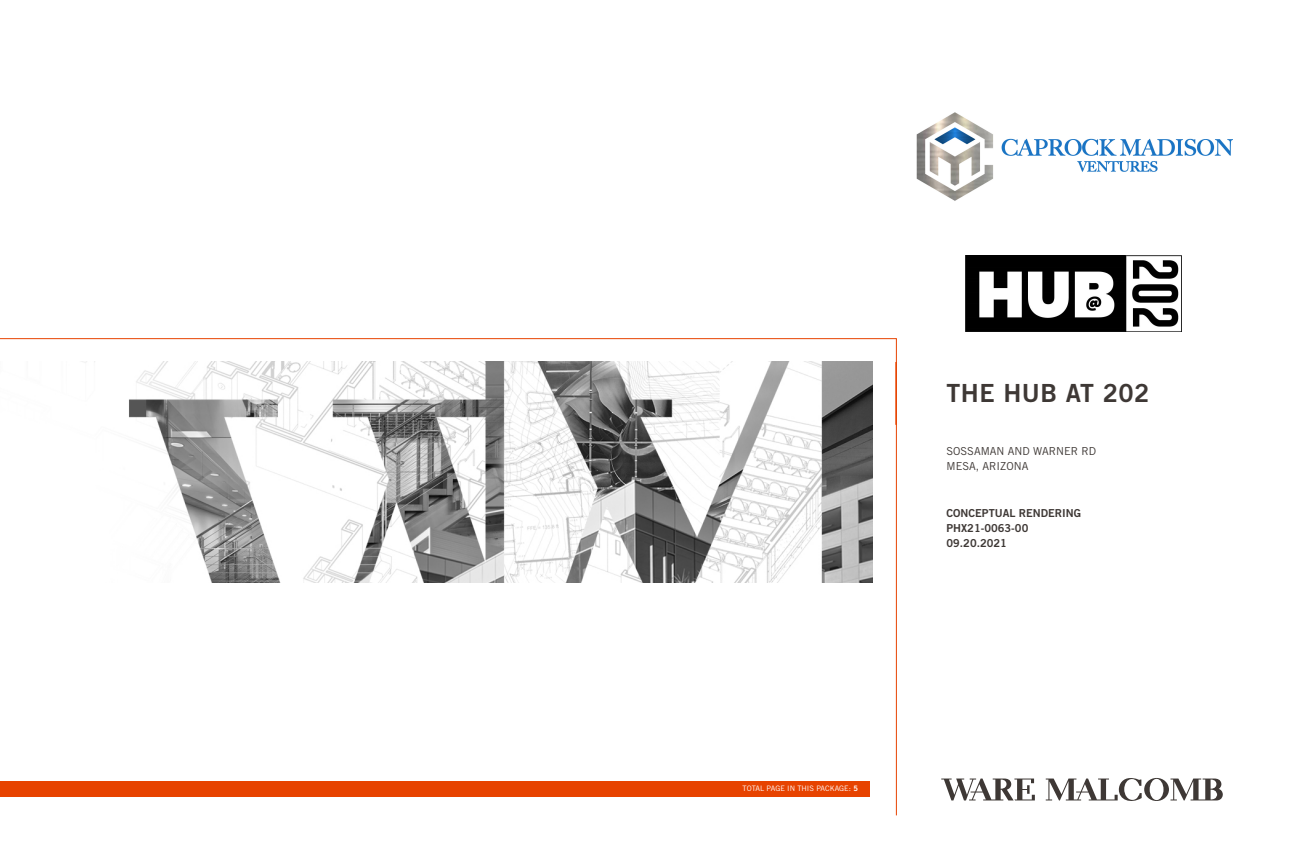
<style>
.page{position:relative;width:1296px;height:864px;background:#fff}
.page>*{position:absolute;margin:0;border:0;box-sizing:border-box;transform-origin:0 0}
.Cover_-_Title{font:25px "Trade Gothic LT Std Bd 2";letter-spacing:.02em;color:#3e3835}
.Cover_-_Job_No____De{font:11px "Trade Gothic LT Std Bd 2";color:#3e3835}
.Cover_-_Address{font:11px "Trade Gothic LT Std";color:#3e3835}
.Cover_-_Total_Pg{font:7.5px "Trade Gothic LT Std";color:#fff}
.s1{font-family:"Trade Gothic LT Std Bd 2"}
</style>
<div class="page">
<svg style="left:0;top:338px;width:897px;height:478px"></svg>
<hr style="left:895px;top:362px;width:2px;height:63px;background:#e74300">
<img style="left:916px;top:112px;width:317px;height:89px">
<img style="left:0;top:362px;width:872px;height:220px">
<div style="left:0;top:781px;width:869px;height:15px;background:#e74300"></div>
<svg style="left:1046px;top:778px;width:177px;height:23px"></svg>
<svg style="left:941px;top:779px;width:94px;height:21px"></svg>
<img style="left:965px;top:255px;width:216px;height:77px">
<p class="Cover_-_Title" style="left:947px;top:378px;width:204px">THE HUB AT 202</p>
<p class="Cover_-_Address" style="left:947px;top:445px;width:151px">SOSSAMAN AND WARNER RD</p>
<p class="Cover_-_Address" style="left:947px;top:460px;width:83px">MESA, ARIZONA</p>
<p class="Cover_-_Job_No____De" style="left:947px;top:506px;width:136px">CONCEPTUAL RENDERING</p>
<p class="Cover_-_Job_No____De" style="left:947px;top:521px;width:83px">PHX21-0063-00</p>
<p class="Cover_-_Job_No____De" style="left:947px;top:536px;width:62px">09.20.2021</p>
<p class="Cover_-_Total_Pg" style="left:743px;top:784px;width:117px">TOTAL PAGE IN THIS PACKAGE: <span class="s1">5</span></p>
</div>
